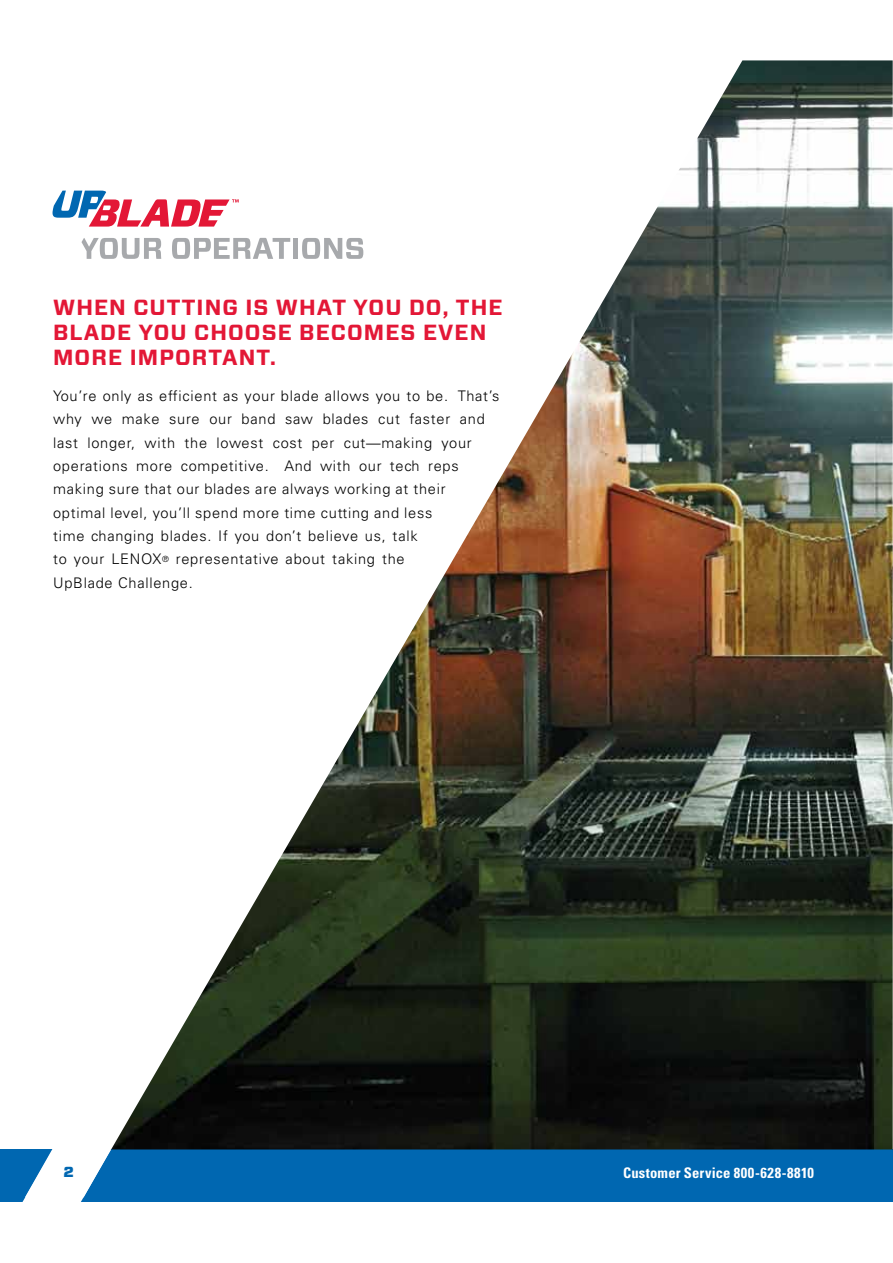
<style>
.page{position:relative;width:893px;height:1263px;background:#fff}
.page>*{position:absolute;margin:0;border:0;box-sizing:border-box;transform-origin:0 0}
.t1{font:700 21.9px/24.8px "Forza";letter-spacing:.05em;color:#e31736}
.t2{font:300 14.55px/23.4px "Univers LT Std";letter-spacing:.05em;color:#000}
.t3{font:700 condensed 14.55px "Univers LT Std";letter-spacing:.015em;color:#fff}
.t4{font:900 14.55px "Forza";color:#0067b1}
.s1{font-size:8.55px}
</style>
<div class="page">
<div style="left:0;top:1149px;width:893px;height:53px;background:#0067b1"></div>
<svg style="left:22px;top:1149px;width:91px;height:53px"></svg>
<svg style="left:81px;top:238px;width:30px;height:21px"></svg>
<svg style="left:52px;top:191px;width:59px;height:36px"></svg>
<img style="left:111px;top:60px;width:782px;height:1089px">
<h1 class="t1" style="left:53px;top:297px;width:451px">WHEN CUTTING IS WHAT YOU DO, THE<br>BLADE YOU CHOOSE BECOMES EVEN<br>MORE IMPORTANT.</h1>
<p class="t2" style="left:53px;top:385px;width:448px">You’re only as efficient as your blade allows you to be. That’s why we make sure our band saw blades cut faster and last longer, with the lowest cost per cut—making your operations more competitive. And with our tech reps making sure that our blades are always working at their optimal level, you’ll spend more time cutting and less<br>time changing blades. If you don’t believe us, talk<br>to your LENOX<span class="s1">®</span> representative about taking the<br>UpBlade Challenge.</p>
<p class="t4" style="left:64px;top:1167px;width:12px">2</p>
<p class="t3" style="left:623px;top:1164px;width:192px">Customer Service 800-628-8810</p>
</div>
